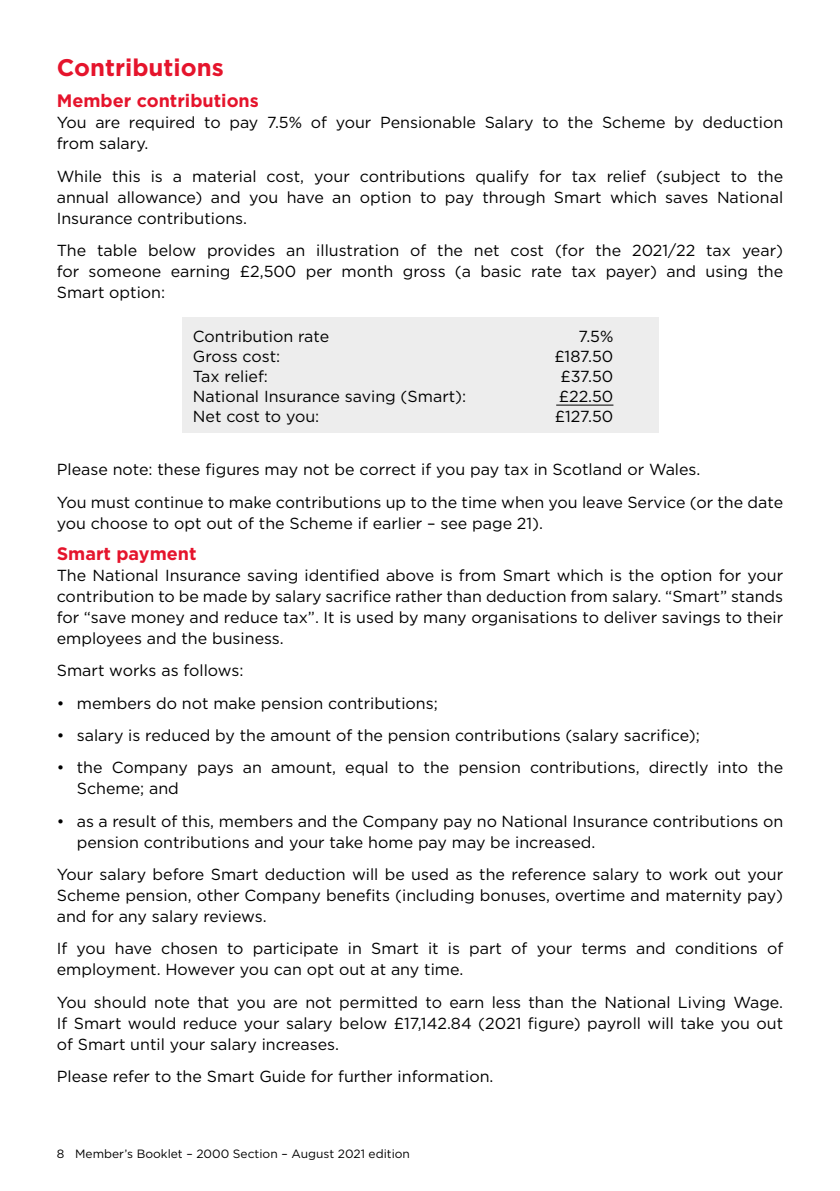
<style>
.page{position:relative;width:840px;height:1191px;background:#fff}
.page>*{position:absolute;margin:0;border:0;box-sizing:border-box;transform-origin:0 0}
.t1{font:700 24px "Gotham";color:#e5142c}
.t2{font:700 18px "Gotham";color:#e5142c}
.t3{font:16px/21px "Gotham";color:#000}
.t4{font:12px "Gotham";color:#000}
</style>
<div class="page">
<div style="left:181px;top:317px;width:477px;height:116px;background:#ededed"></div>
<hr style="left:556px;top:404px;width:57px;height:1px;background:#000">
<h1 class="t1" style="left:57px;top:51px;width:168px">Contributions</h1>
<p class="t2" style="left:57px;top:89px;width:203px">Member contributions</p>
<p class="t3" style="left:57px;top:112px;width:727px">You are required to pay 7.5% of your Pensionable Salary to the Scheme by deduction from salary.</p>
<p class="t3" style="left:57px;top:165px;width:727px;text-align:justify">While this is a material cost, your contributions qualify for tax relief (subject to the annual allowance) and you have an option to pay through Smart which saves National Insurance contributions.</p>
<p class="t3" style="left:57px;top:239px;width:727px;text-align:justify">The table below provides an illustration of the net cost (for the 2021/22 tax year) for someone earning £2,500 per month gross (a basic rate tax payer) and using the Smart option:</p>
<p class="t3" style="left:193px;top:325px;width:138px">Contribution rate</p>
<p class="t3" style="left:578px;top:325px;width:36px">7.5%</p>
<p class="t3" style="left:193px;top:345px;width:89px">Gross cost:</p>
<p class="t3" style="left:554px;top:345px;width:61px">£187.50</p>
<p class="t3" style="left:193px;top:365px;width:77px">Tax relief:</p>
<p class="t3" style="left:560px;top:365px;width:54px">£37.50</p>
<p class="t3" style="left:193px;top:385px;width:275px">National Insurance saving (Smart):</p>
<p class="t3" style="left:558px;top:385px;width:56px">£22.50</p>
<p class="t3" style="left:193px;top:405px;width:128px">Net cost to you:</p>
<p class="t3" style="left:554px;top:405px;width:60px">£127.50</p>
<p class="t3" style="left:57px;top:453px;width:727px;line-height:32.4px">Please note: these figures may not be correct if you pay tax in Scotland or Wales.<br>You must continue to make contributions up to the time when you leave Service (or the date</p>
<p class="t3" style="left:57px;top:512px;width:487px">you choose to opt out of the Scheme if earlier – see page 21).</p>
<p class="t2" style="left:57px;top:542px;width:141px">Smart payment</p>
<p class="t3" style="left:57px;top:564px;width:727px;text-align:justify">The National Insurance saving identified above is from Smart which is the option for your contribution to be made by salary sacrifice rather than deduction from salary. “Smart” stands for “save money and reduce tax”. It is used by many organisations to deliver savings to their employees and the business.</p>
<p class="t3" style="left:57px;top:660px;width:188px">Smart works as follows:</p>
<p class="t3" style="left:57px;top:692px;width:382px">• members do not make pension contributions;</p>
<p class="t3" style="left:57px;top:724px;width:644px">• salary is reduced by the amount of the pension contributions (salary sacrifice);</p>
<p class="t3" style="left:77px;top:757px;width:707px;text-indent:-20px">• the Company pays an amount, equal to the pension contributions, directly into the<br>Scheme; and</p>
<p class="t3" style="left:77px;top:810px;width:707px;text-indent:-20px">• as a result of this, members and the Company pay no National Insurance contributions on pension contributions and your take home pay may be increased.</p>
<p class="t3" style="left:57px;top:863px;width:727px;text-align:justify">Your salary before Smart deduction will be used as the reference salary to work out your Scheme pension, other Company benefits (including bonuses, overtime and maternity pay) and for any salary reviews.</p>
<p class="t3" style="left:57px;top:938px;width:727px">If you have chosen to participate in Smart it is part of your terms and conditions of employment. However you can opt out at any time.</p>
<p class="t3" style="left:57px;top:991px;width:727px;text-align:justify">You should note that you are not permitted to earn less than the National Living Wage.<br>If Smart would reduce your salary below £17,142.84 (2021 figure) payroll will take you out of Smart until your salary increases.</p>
<p class="t3" style="left:57px;top:1065px;width:438px">Please refer to the Smart Guide for further information.</p>
<p class="t4" style="left:57px;top:1146px;width:354px">8 Member’s Booklet – 2000 Section – August 2021 edition</p>
</div>
